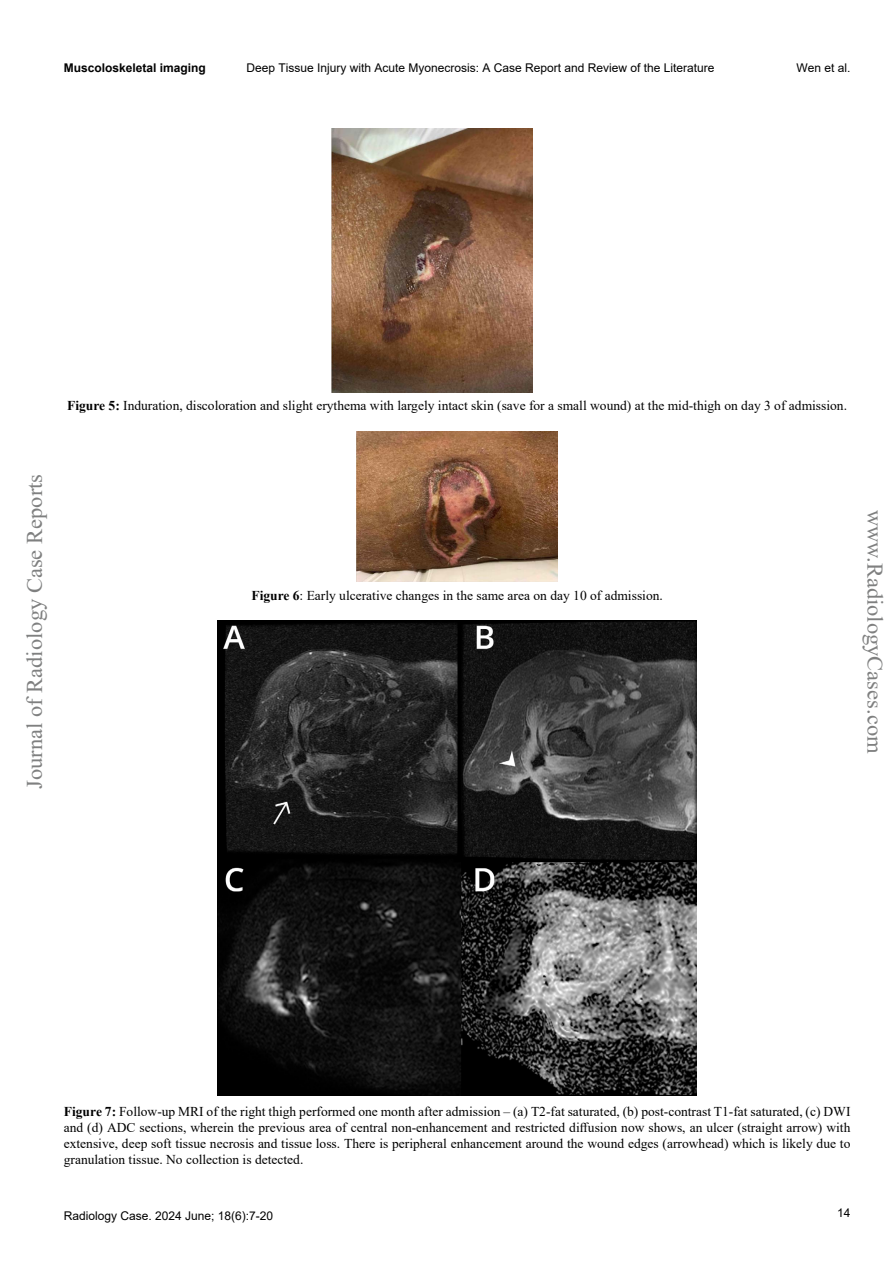
<style>
.page{position:relative;width:893px;height:1263px;background:#fff}
.page>*{position:absolute;margin:0;border:0;box-sizing:border-box;transform-origin:0 0}
.t1{font:22.5px "Times New Roman";color:#7f8080}
.t2{font:13.5px/16.2px "Times New Roman";color:#000;text-align:justify}
.t3{font:12px "Arial";color:#000}
.t4{font:700 12px "Arial";color:#000}
.s1{font-weight:700}
</style>
<div class="page">
<img style="left:331px;top:129px;width:201px;height:263px">
<img style="left:357px;top:431px;width:201px;height:151px">
<img style="left:218px;top:621px;width:478px;height:474px">
<p class="t4" style="left:64px;top:60px;width:144px">Muscoloskeletal imaging</p>
<p class="t3" style="left:246px;top:60px;width:470px">Deep Tissue Injury with Acute Myonecrosis: A Case Report and Review of the Literature</p>
<p class="t3" style="left:796px;top:60px;width:56px">Wen et al.</p>
<p class="t2" style="left:67px;top:397px;width:781px"><span class="s1">Figure 5:</span> Induration, discoloration and slight erythema with largely intact skin (save for a small wound) at the mid-thigh on day 3 of admission.</p>
<h1 class="t1" style="left:19px;top:789px;width:316px;rotate:-90deg">Journal of Radiology Case Reports</h1>
<p class="t2" style="left:251px;top:587px;width:413px"><span class="s1">Figure 6</span>: Early ulcerative changes in the same area on day 10 of admission.</p>
<h1 class="t1" style="left:891px;top:510px;width:245px;rotate:90deg">www.RadiologyCases.com</h1>
<p class="t2" style="left:64px;top:1103px;width:788px"><span class="s1">Figure 7:</span> Follow-up MRI of the right thigh performed one month after admission – (a) T2-fat saturated, (b) post-contrast T1-fat saturated, (c) DWI and (d) ADC sections, wherein the previous area of central non-enhancement and restricted diffusion now shows, an ulcer (straight arrow) with extensive, deep soft tissue necrosis and tissue loss. There is peripheral enhancement around the wound edges (arrowhead) which is likely due to granulation tissue. No collection is detected.</p>
<p class="t3" style="left:64px;top:1208px;width:211px">Radiology Case. 2024 June; 18(6):7-20</p>
<p class="t3" style="left:837px;top:1204px;width:15px">14</p>
</div>
